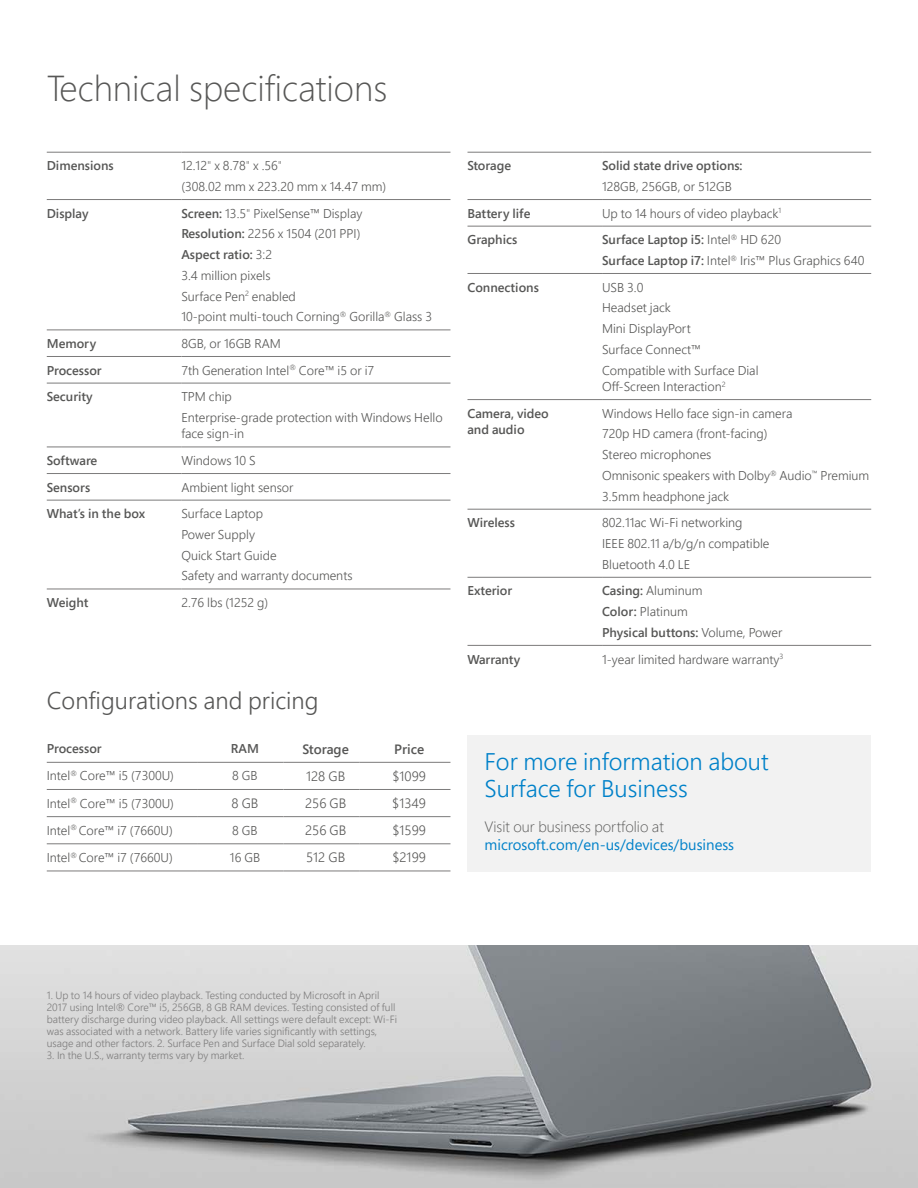
<style>
.page{position:relative;width:918px;height:1188px;background:#fff}
.page>*{position:absolute;margin:0;border:0;box-sizing:border-box;transform-origin:0 0}
.t1{font:300 36px "Segoe Pro";color:#575756}
.t2{font:300 24px/27px "Segoe Pro";color:#0081c9}
.t3{font:300 24px "Segoe Pro";color:#575756}
.t4{font:15px "Segoe Pro";color:#0081c9}
.t5{font:300 15px "Segoe Pro";color:#575756}
.t6{font:300 13.5px "Segoe Pro";color:#575756}
.t7{font:600 13.5px "Segoe Pro";color:#575756}
.t8{font:300 12.75px/20.7px "Segoe Pro";color:#575756}
.t9{font:600 12.75px/20.7px "Segoe Pro";color:#575756}
.t10{font:300 10.5px/12px "Segoe Pro";color:#7c7b7b}
.s1{font-style:inherit}
.s2{font-weight:600}
.s3{font-weight:300}
</style>
<div class="page">
<img style="left:0;top:946px;width:918px;height:242px">
<hr style="left:47px;top:152px;width:134px;height:1px;background:#7c7b7b">
<hr style="left:181px;top:152px;width:269px;height:1px;background:#7c7b7b">
<hr style="left:47px;top:199px;width:134px;height:1px;background:#7c7b7b">
<hr style="left:181px;top:199px;width:269px;height:1px;background:#7c7b7b">
<hr style="left:47px;top:330px;width:134px;height:1px;background:#7c7b7b">
<hr style="left:181px;top:330px;width:269px;height:1px;background:#7c7b7b">
<hr style="left:47px;top:356px;width:134px;height:1px;background:#7c7b7b">
<hr style="left:181px;top:356px;width:269px;height:1px;background:#7c7b7b">
<hr style="left:47px;top:383px;width:134px;height:1px;background:#7c7b7b">
<hr style="left:181px;top:383px;width:269px;height:1px;background:#7c7b7b">
<hr style="left:47px;top:447px;width:134px;height:1px;background:#7c7b7b">
<hr style="left:181px;top:447px;width:269px;height:1px;background:#7c7b7b">
<hr style="left:47px;top:473px;width:134px;height:1px;background:#7c7b7b">
<hr style="left:181px;top:473px;width:269px;height:1px;background:#7c7b7b">
<hr style="left:47px;top:500px;width:134px;height:1px;background:#7c7b7b">
<hr style="left:181px;top:500px;width:269px;height:1px;background:#7c7b7b">
<hr style="left:47px;top:589px;width:134px;height:1px;background:#7c7b7b">
<hr style="left:181px;top:589px;width:269px;height:1px;background:#7c7b7b">
<hr style="left:47px;top:762px;width:151px;height:1px;background:#7c7b7b">
<hr style="left:198px;top:762px;width:86px;height:1px;background:#7c7b7b">
<hr style="left:284px;top:762px;width:75px;height:1px;background:#7c7b7b">
<hr style="left:359px;top:762px;width:91px;height:1px;background:#7c7b7b">
<hr style="left:47px;top:789px;width:151px;height:1px;background:#7c7b7b">
<hr style="left:198px;top:789px;width:86px;height:1px;background:#7c7b7b">
<hr style="left:284px;top:789px;width:75px;height:1px;background:#7c7b7b">
<hr style="left:359px;top:789px;width:91px;height:1px;background:#7c7b7b">
<hr style="left:47px;top:816px;width:151px;height:1px;background:#7c7b7b">
<hr style="left:198px;top:816px;width:86px;height:1px;background:#7c7b7b">
<hr style="left:284px;top:816px;width:75px;height:1px;background:#7c7b7b">
<hr style="left:359px;top:816px;width:91px;height:1px;background:#7c7b7b">
<hr style="left:47px;top:844px;width:151px;height:1px;background:#7c7b7b">
<hr style="left:198px;top:844px;width:86px;height:1px;background:#7c7b7b">
<hr style="left:284px;top:844px;width:75px;height:1px;background:#7c7b7b">
<hr style="left:359px;top:844px;width:91px;height:1px;background:#7c7b7b">
<hr style="left:47px;top:871px;width:151px;height:1px;background:#7c7b7b">
<hr style="left:198px;top:871px;width:86px;height:1px;background:#7c7b7b">
<hr style="left:284px;top:871px;width:75px;height:1px;background:#7c7b7b">
<hr style="left:359px;top:871px;width:91px;height:1px;background:#7c7b7b">
<hr style="left:468px;top:152px;width:134px;height:1px;background:#7c7b7b">
<hr style="left:602px;top:152px;width:269px;height:1px;background:#7c7b7b">
<hr style="left:468px;top:199px;width:134px;height:1px;background:#7c7b7b">
<hr style="left:602px;top:199px;width:269px;height:1px;background:#7c7b7b">
<hr style="left:468px;top:226px;width:134px;height:1px;background:#7c7b7b">
<hr style="left:602px;top:226px;width:269px;height:1px;background:#7c7b7b">
<hr style="left:468px;top:273px;width:134px;height:1px;background:#7c7b7b">
<hr style="left:602px;top:273px;width:269px;height:1px;background:#7c7b7b">
<hr style="left:468px;top:399px;width:134px;height:1px;background:#7c7b7b">
<hr style="left:602px;top:399px;width:269px;height:1px;background:#7c7b7b">
<hr style="left:468px;top:509px;width:134px;height:1px;background:#7c7b7b">
<hr style="left:602px;top:509px;width:269px;height:1px;background:#7c7b7b">
<hr style="left:468px;top:577px;width:134px;height:1px;background:#7c7b7b">
<hr style="left:602px;top:577px;width:269px;height:1px;background:#7c7b7b">
<hr style="left:468px;top:645px;width:134px;height:1px;background:#7c7b7b">
<hr style="left:602px;top:645px;width:269px;height:1px;background:#7c7b7b">
<div style="left:468px;top:735px;width:403px;height:136px;background:#f2f2f2"></div>
<h1 class="t1" style="left:47px;top:64px;width:342px">Technical specifications</h1>
<p class="t9" style="left:47px;top:155px;width:68px">Dimensions</p>
<p class="t8" style="left:181px;top:155px;width:206px">12.12<span class="s1">"</span> x 8.78<span class="s1">"</span> x .56<span class="s1">"<br></span>(308.02 mm x 223.20 mm x 14.47 mm)</p>
<p class="t9" style="left:47px;top:202px;width:43px">Display</p>
<p class="t8" style="left:181px;top:202px;width:252px"><span class="s2">Screen:</span> 13.5<span class="s1">"</span> PixelSense™ Display<br><span class="s2">Resolution:</span> 2256 x 1504 (201 PPI)<br><span class="s2">Aspect ratio:</span> 3:2<br>3.4 million pixels<br>Surface Pen<sup>2</sup> enabled<br>10-point multi-touch Corning<sup>®</sup> Gorilla<sup>®</sup> Glass 3</p>
<p class="t9" style="left:47px;top:333px;width:51px">Memory</p>
<p class="t8" style="left:181px;top:333px;width:101px">8GB, or 16GB RAM</p>
<p class="t9" style="left:47px;top:359px;width:56px">Processor</p>
<p class="t8" style="left:181px;top:359px;width:195px">7th Generation Intel<sup>®</sup> Core™ i5 or i7</p>
<p class="t9" style="left:47px;top:386px;width:48px">Security</p>
<p class="t8" style="left:181px;top:386px;width:263px">TPM chip<br>Enterprise-grade protection with Windows Hello</p>
<p class="t8" style="left:181px;top:423px;width:64px">face sign-in</p>
<p class="t9" style="left:47px;top:450px;width:52px">Software</p>
<p class="t8" style="left:181px;top:450px;width:76px">Windows 10 S</p>
<p class="t9" style="left:47px;top:476px;width:45px">Sensors</p>
<p class="t8" style="left:181px;top:476px;width:114px">Ambient light sensor</p>
<p class="t9" style="left:47px;top:503px;width:100px">What’s in the box</p>
<p class="t8" style="left:181px;top:503px;width:173px">Surface Laptop<br>Power Supply<br>Quick Start Guide<br>Safety and warranty documents</p>
<p class="t9" style="left:47px;top:592px;width:43px">Weight</p>
<p class="t8" style="left:181px;top:592px;width:88px">2.76 lbs (1252 g)</p>
<h2 class="t3" style="left:47px;top:684px;width:273px">Configurations and pricing</h2>
<p class="t9" style="left:47px;top:738px;width:56px">Processor</p>
<p class="t9" style="left:231px;top:738px;width:30px">RAM</p>
<p class="t7" style="left:303px;top:740px;width:48px">Storage</p>
<p class="t7" style="left:394px;top:740px;width:31px">Price</p>
<p class="t8" style="left:47px;top:765px;width:129px">Intel<sup>®</sup> Core™ i5 (7300U)</p>
<p class="t8" style="left:232px;top:765px;width:27px">8 GB</p>
<p class="t6" style="left:306px;top:767px;width:41px">128 GB</p>
<p class="t6" style="left:392px;top:767px;width:35px">$1099</p>
<p class="t8" style="left:47px;top:792px;width:129px">Intel<sup>®</sup> Core™ i5 (7300U)</p>
<p class="t6" style="left:232px;top:794px;width:28px">8 GB</p>
<p class="t6" style="left:305px;top:794px;width:43px">256 GB</p>
<p class="t6" style="left:392px;top:794px;width:35px">$1349</p>
<p class="t8" style="left:47px;top:820px;width:128px">Intel<sup>®</sup> Core™ i7 (7660U)</p>
<p class="t8" style="left:232px;top:820px;width:27px">8 GB</p>
<p class="t6" style="left:305px;top:821px;width:43px">256 GB</p>
<p class="t6" style="left:392px;top:821px;width:35px">$1599</p>
<p class="t8" style="left:47px;top:847px;width:128px">Intel<sup>®</sup> Core™ i7 (7660U)</p>
<p class="t8" style="left:230px;top:847px;width:32px">16 GB</p>
<p class="t6" style="left:306px;top:848px;width:41px">512 GB</p>
<p class="t6" style="left:392px;top:848px;width:35px">$2199</p>
<p class="t9" style="left:468px;top:155px;width:45px">Storage</p>
<p class="t9" style="left:602px;top:155px;width:142px">Solid state drive options:</p>
<p class="t8" style="left:602px;top:176px;width:131px">128GB, 256GB, or 512GB</p>
<p class="t9" style="left:468px;top:202px;width:64px">Battery life</p>
<p class="t8" style="left:602px;top:202px;width:181px">Up to 14 hours of video playback<sup>1</sup></p>
<p class="t9" style="left:468px;top:229px;width:51px">Graphics</p>
<p class="t8" style="left:602px;top:229px;width:264px"><span class="s2">Surface Laptop i5:</span> Intel<sup>®</sup> HD 620<br><span class="s2">Surface Laptop i7:</span> Intel<sup>®</sup> Iris™ Plus Graphics 640</p>
<p class="t9" style="left:467px;top:276px;width:73px">Connections</p>
<p class="t8" style="left:602px;top:276px;width:158px">USB 3.0<br>Headset jack<br>Mini DisplayPort<br>Surface Connect™<br>Compatible with Surface Dial</p>
<p class="t8" style="left:602px;top:376px;width:125px">Off-Screen Interaction<sup>2</sup></p>
<p class="t9" style="left:468px;top:405px;width:83px;line-height:16.5px">Camera, video and audio</p>
<p class="t8" style="left:602px;top:402px;width:269px">Windows Hello face sign-in camera<br>720p HD camera (front-facing)<br>Stereo microphones<br>Omnisonic speakers with Dolby<sup>®</sup> Audio<sup>™</sup> Premium<br>3.5mm headphone jack</p>
<p class="t9" style="left:468px;top:512px;width:49px">Wireless</p>
<p class="t8" style="left:602px;top:512px;width:169px">802.11ac Wi-Fi networking<br>IEEE 802.11 a/b/g/n compatible<br>Bluetooth 4.0 LE</p>
<p class="t9" style="left:468px;top:580px;width:46px">Exterior</p>
<p class="t9" style="left:602px;top:580px;width:182px">Casing: <span class="s3">Aluminum<br></span>Color: <span class="s3">Platinum<br></span>Physical buttons: <span class="s3">Volume, Power</span></p>
<p class="t9" style="left:468px;top:648px;width:54px">Warranty</p>
<p class="t8" style="left:602px;top:648px;width:183px">1-year limited hardware warranty<sup>3</sup></p>
<h2 class="t2" style="left:485px;top:748px;width:286px">For more information about<br>Surface for Business</h2>
<p class="t5" style="left:485px;top:817px;width:181px">Visit our business portfolio at</p>
<p class="t4" style="left:485px;top:835px;width:251px">microsoft.com/en-us/devices/business</p>
<p class="t10" style="left:47px;top:989px;width:352px">1. Up to 14 hours of video playback. Testing conducted by Microsoft in April 2017 using Intel® Core™ i5, 256GB, 8 GB RAM devices. Testing consisted of full battery discharge during video playback. All settings were default except: Wi-Fi was associated with a network. Battery life varies significantly with settings, usage and other factors. 2. Surface Pen and Surface Dial sold separately.</p>
<p class="t10" style="left:47px;top:1049px;width:199px">3. In the U.S., warranty terms vary by market.</p>
</div>
